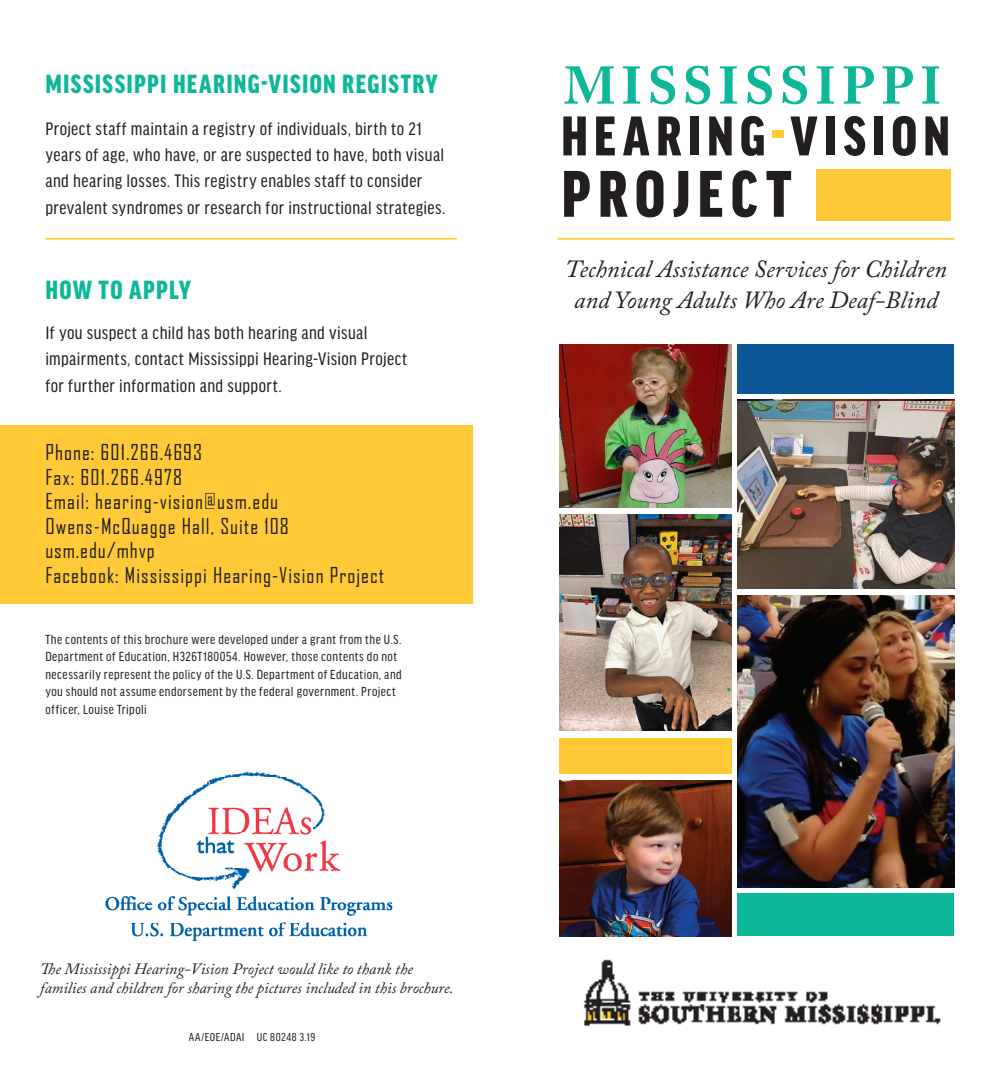
<style>
.page{position:relative;width:1008px;height:1071px;background:#fff}
.page>*{position:absolute;margin:0;border:0;box-sizing:border-box;transform-origin:0 0}
.t1{font:900 condensed 70px "Good Headline Pro";letter-spacing:.105em;color:#231f20}
.t2{font:900 condensed 59.5px "Good Headline Pro";letter-spacing:.1em;color:#231f20}
.t3{font:700 52.5px "Adobe Caslon Pro";letter-spacing:.095em;color:#0db899}
.t4{font:900 condensed 28px "Good Headline Pro";letter-spacing:.045em;color:#0db899}
.t5{font:italic 24.5px/31.5px "Adobe Caslon Pro";color:#231f20;text-align:center}
.t6{font:21px/24.5px "Agency FB";letter-spacing:.05em;color:#231f20}
.t7{font:condensed 19.25px/26.2px "Good Headline Pro";letter-spacing:.025em;color:#231f20}
.t8{font:italic 15.75px/18.9px "Adobe Caslon Pro";color:#231f20}
.t9{font:condensed 14px/17.5px "Good Headline Pro";letter-spacing:.035em;color:#231f20}
.t10{font:condensed 12.25px "Good Headline Pro";letter-spacing:.04em;color:#231f20}
.s1{font-style:inherit}
.s2{color:#ffc938}
</style>
<div class="page">
<div style="left:816px;top:170px;width:135px;height:51px;background:#ffc938"></div>
<img style="left:559px;top:514px;width:172px;height:216px">
<img style="left:559px;top:780px;width:172px;height:156px">
<img style="left:737px;top:596px;width:217px;height:291px">
<img style="left:559px;top:344px;width:172px;height:164px">
<img style="left:737px;top:401px;width:217px;height:187px">
<hr style="left:558px;top:238px;width:396px;height:2px;background:#ffc938">
<div style="left:737px;top:344px;width:217px;height:50px;background:#0c5896"></div>
<div style="left:737px;top:893px;width:217px;height:43px;background:#0db899"></div>
<div style="left:559px;top:738px;width:172px;height:36px;background:#ffc938"></div>
<img style="left:584px;top:959px;width:357px;height:67px">
<div style="left:0;top:425px;width:472px;height:179px;background:#ffc938"></div>
<img style="left:105px;top:771px;width:288px;height:170px">
<hr style="left:45px;top:238px;width:412px;height:2px;background:#ffc938">
<p class="t4" style="left:45px;top:69px;width:394px">MISSISSIPPI HEARING-VISION REGISTRY</p>
<p class="t7" style="left:45px;top:116px;width:402px">Project staff maintain a registry of individuals, birth to 21 years of age, who have, or are suspected to have, both visual and hearing losses. This registry enables staff to consider prevalent syndromes or research for instructional strategies.</p>
<p class="t4" style="left:45px;top:275px;width:147px">HOW TO APPLY</p>
<p class="t7" style="left:45px;top:320px;width:363px">If you suspect a child has both hearing and visual impairments, contact Mississippi Hearing-Vision Project for further information and support.</p>
<p class="t6" style="left:45px;top:440px;width:340px">Phone: 601.266<span class="s1">.4693<br></span>Fax: 601.266.4978<br>Email: hearing-vision@usm.edu<br>Owens-McQuagge Hall, Suite 108 usm.edu/mhvp<br>Facebook: Mississippi Hearing-Vision Project</p>
<p class="t9" style="left:45px;top:630px;width:358px">The contents of this brochure were developed under a grant from the U.S.<br>Department of Education, H326T180054. However, those contents do not necessarily represent the policy of the U.S. Department of Education, and you should not assume endorsement by the federal government. Project officer, Louise Tripoli</p>
<p class="t8" style="left:40px;top:959px;width:415px">The Mississippi Hearing-Vision Project would like to thank the families and children for sharing the pictures included in this brochure.</p>
<p class="t10" style="left:189px;top:1031px;width:128px">AA/EOE/ADAI UC 80248 3.19</p>
<p class="t3" style="left:564px;top:55px;width:379px">MISSISSIPPI</p>
<p class="t2" style="left:561px;top:104px;width:391px">HEARING<span class="s2">-</span>VISION</p>
<p class="t1" style="left:561px;top:156px;width:232px">PROJECT</p>
<p class="t5" style="left:565px;top:252px;width:384px">Technical Assistance Services for Children and Young Adults Who Are Deaf-Blind</p>
</div>
